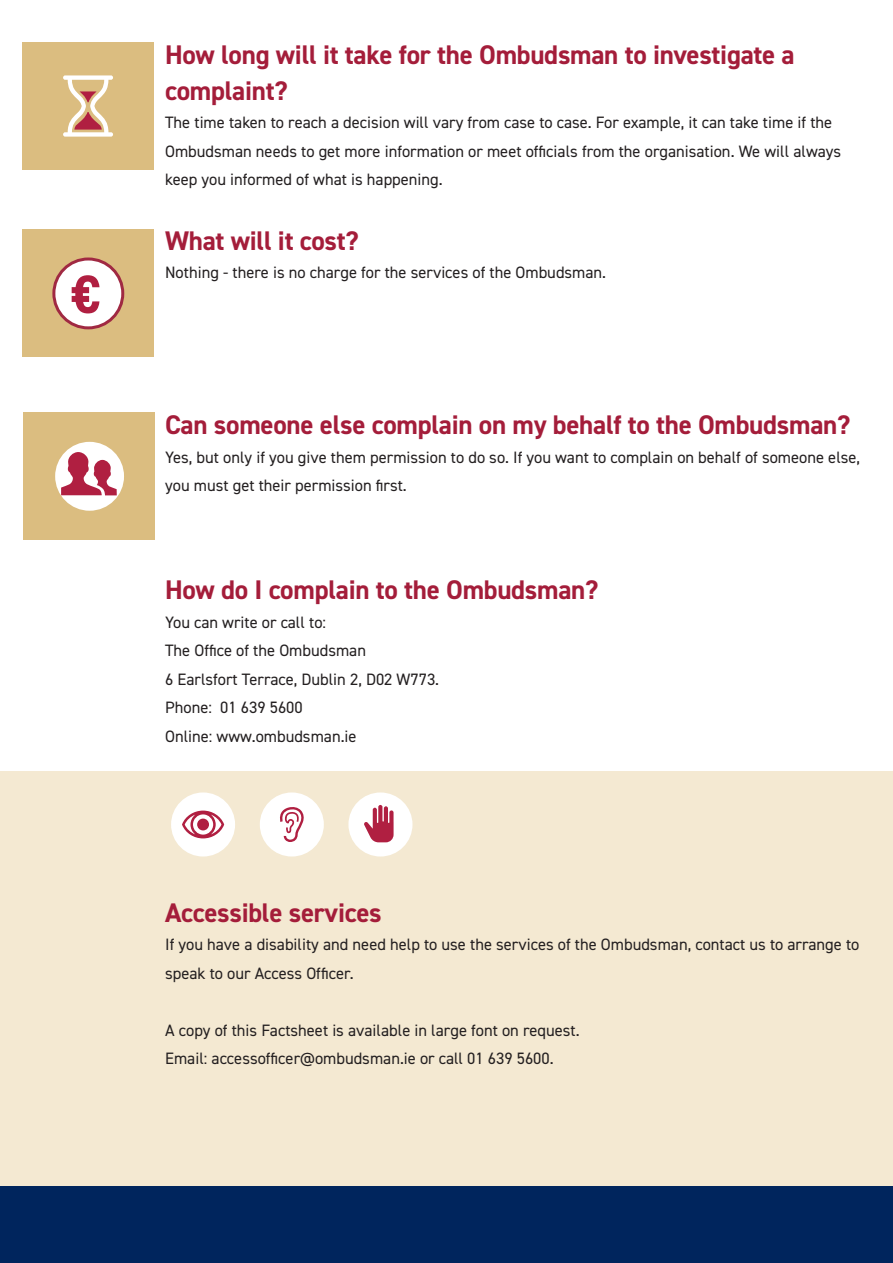
<style>
.page{position:relative;width:893px;height:1263px;background:#fff}
.page>*{position:absolute;margin:0;border:0;box-sizing:border-box;transform-origin:0 0}
.Factsheet_Header{font:700 54px "DIN2014";color:#b01f41}
.Question_Heading{font:700 27px/36px "DIN2014";letter-spacing:-.01em;color:#a41d3a}
.t1{font:16.5px/28.5px "DIN2014";color:#231f20}
</style>
<div class="page">
<div style="left:0;top:772px;width:893px;height:491px;background:#f4e9d2"></div>
<div style="left:0;top:1186px;width:893px;height:77px;background:#00255d"></div>
<div style="left:348px;top:792px;width:64px;height:64px;background:#fff;border-radius:50%"></div>
<div style="left:260px;top:792px;width:64px;height:64px;background:#fff;border-radius:50%"></div>
<div style="left:171px;top:792px;width:64px;height:64px;background:#fff;border-radius:50%"></div>
<svg style="left:182px;top:810px;width:42px;height:28px"></svg>
<svg style="left:280px;top:807px;width:24px;height:35px"></svg>
<svg style="left:364px;top:805px;width:30px;height:37px"></svg>
<div style="left:22px;top:230px;width:131px;height:127px;background:#dbbd80"></div>
<div style="left:54px;top:259px;width:69px;height:69px;background:#fff;border-radius:50%"></div>
<div style="left:52px;top:257px;width:72px;height:72px;border:3px solid #a02942;border-radius:50%"></div>
<div style="left:22px;top:43px;width:131px;height:127px;background:#dbbd80"></div>
<svg style="left:63px;top:75px;width:50px;height:62px"></svg>
<div style="left:23px;top:412px;width:131px;height:128px;background:#dbbd80"></div>
<div style="left:55px;top:442px;width:69px;height:69px;background:#fff;border-radius:50%"></div>
<svg style="left:61px;top:452px;width:56px;height:43px"></svg>
<p class="Factsheet_Header" style="left:71px;top:258px;width:31px">€</p>
<p class="Question_Heading" style="left:165px;top:36px;width:631px">How long will it take for the Ombudsman to investigate a complaint?</p>
<p class="t1" style="left:165px;top:108px;width:678px">The time taken to reach a decision will vary from case to case. For example, it can take time if the<br>Ombudsman needs to get more information or meet officials from the organisation. We will always keep you informed of what is happening.</p>
<p class="Question_Heading" style="left:165px;top:222px;width:195px">What will it cost?</p>
<p class="t1" style="left:165px;top:258px;width:443px">Nothing - there is no charge for the services of the Ombudsman.</p>
<p class="Question_Heading" style="left:165px;top:406px;width:687px">Can someone else complain on my behalf to the Ombudsman?</p>
<p class="t1" style="left:165px;top:442px;width:697px">Yes, but only if you give them permission to do so. If you want to complain on behalf of someone else, you must get their permission first.</p>
<p class="Question_Heading" style="left:165px;top:571px;width:435px">How do I complain to the Ombudsman?</p>
<p class="t1" style="left:165px;top:607px;width:162px">You can write or call to:</p>
<p class="t1" style="left:165px;top:636px;width:202px">The Office of the Ombudsman</p>
<p class="t1" style="left:165px;top:664px;width:276px">6 Earlsfort Terrace, Dublin 2, D02 W773.</p>
<p class="t1" style="left:165px;top:693px;width:139px">Phone: 01 639 5600</p>
<p class="t1" style="left:165px;top:721px;width:193px">Online: www.ombudsman.ie</p>
<p class="Question_Heading" style="left:165px;top:894px;width:218px">Accessible services</p>
<p class="t1" style="left:165px;top:930px;width:696px">If you have a disability and need help to use the services of the Ombudsman, contact us to arrange to speak to our Access Officer.</p>
<p class="t1" style="left:165px;top:1015px;width:416px">A copy of this Factsheet is available in large font on request.</p>
<p class="t1" style="left:165px;top:1044px;width:390px">Email: accessofficer@ombudsman.ie or call 01 639 5600.</p>
</div>
